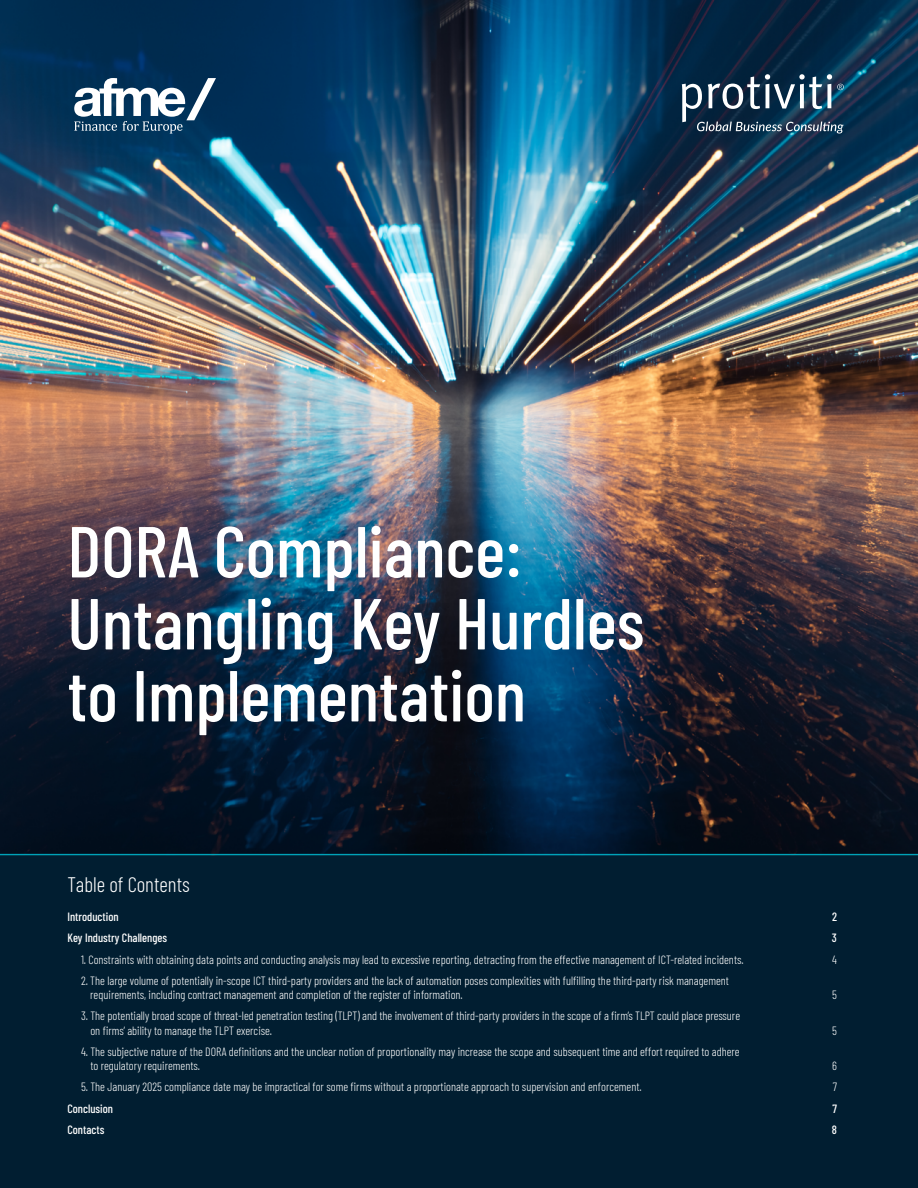
<style>
.page{position:relative;width:918px;height:1188px;background:#fff}
.page>*{position:absolute;margin:0;border:0;box-sizing:border-box;transform-origin:0 0}
.t1{font:500 72px/72px "Barlow Condensed";color:#fff}
.t2{font:300 21px "Barlow Condensed";color:#fff}
.t3{font:300 12px/14.4px "Barlow Condensed";color:#fff}
.t4{font:500 12px "Barlow Condensed";color:#fff}
</style>
<div class="page">
<div style="left:0;top:276px;width:918px;height:912px;background:#011e31"></div>
<img style="left:0;top:0;width:918px;height:854px">
<hr style="left:0;top:854px;width:918px;height:1px;background:#00a2b8">
<svg style="left:682px;top:74px;width:162px;height:60px;background:#3a5469"></svg>
<svg style="left:74px;top:78px;width:142px;height:56px"></svg>
<h1 class="t1" style="left:68px;top:510px;width:578px">DORA Compliance:<br>Untangling Key Hurdles to Implementation</h1>
<h2 class="t2" style="left:68px;top:869px;width:124px">Table of Contents</h2>
<p class="t4" style="left:68px;top:908px;width:53px">Introduction</p>
<p class="t4" style="left:832px;top:908px;width:6px">2</p>
<p class="t4" style="left:68px;top:930px;width:101px">Key Industry Challenges</p>
<p class="t4" style="left:832px;top:930px;width:7px">3</p>
<p class="t3" style="left:81px;top:951px;width:664px">1. Constraints with obtaining data points and conducting analysis may lead to excessive reporting, detracting from the effective management of ICT-related incidents.</p>
<p class="t3" style="left:832px;top:951px;width:6px">4</p>
<p class="t3" style="left:90px;top:972px;width:640px;text-indent:-9px">2. The large volume of potentially in-scope ICT third-party providers and the lack of automation poses complexities with fulfilling the third-party risk management requirements, including contract management and completion of the register of information.</p>
<p class="t3" style="left:832px;top:987px;width:6px">5</p>
<p class="t3" style="left:90px;top:1008px;width:651px;text-indent:-9px">3. The potentially broad scope of threat-led penetration testing (TLPT) and the involvement of third-party providers in the scope of a firm’s TLPT could place pressure on firms’ ability to manage the TLPT exercise.</p>
<p class="t3" style="left:90px;top:1043px;width:651px;text-indent:-9px">4. The subjective nature of the DORA definitions and the unclear notion of proportionality may increase the scope and subsequent time and effort required to adhere to regulatory requirements.</p>
<p class="t3" style="left:832px;top:1022px;width:6px">5</p>
<p class="t3" style="left:832px;top:1058px;width:6px">6</p>
<p class="t3" style="left:81px;top:1079px;width:562px">5. The January 2025 compliance date may be impractical for some firms without a proportionate approach to supervision and enforcement.</p>
<p class="t3" style="left:833px;top:1079px;width:6px">7</p>
<p class="t4" style="left:68px;top:1100px;width:47px">Conclusion</p>
<p class="t4" style="left:832px;top:1100px;width:6px">7</p>
<p class="t4" style="left:68px;top:1121px;width:38px">Contacts</p>
<p class="t4" style="left:832px;top:1121px;width:7px">8</p>
</div>
